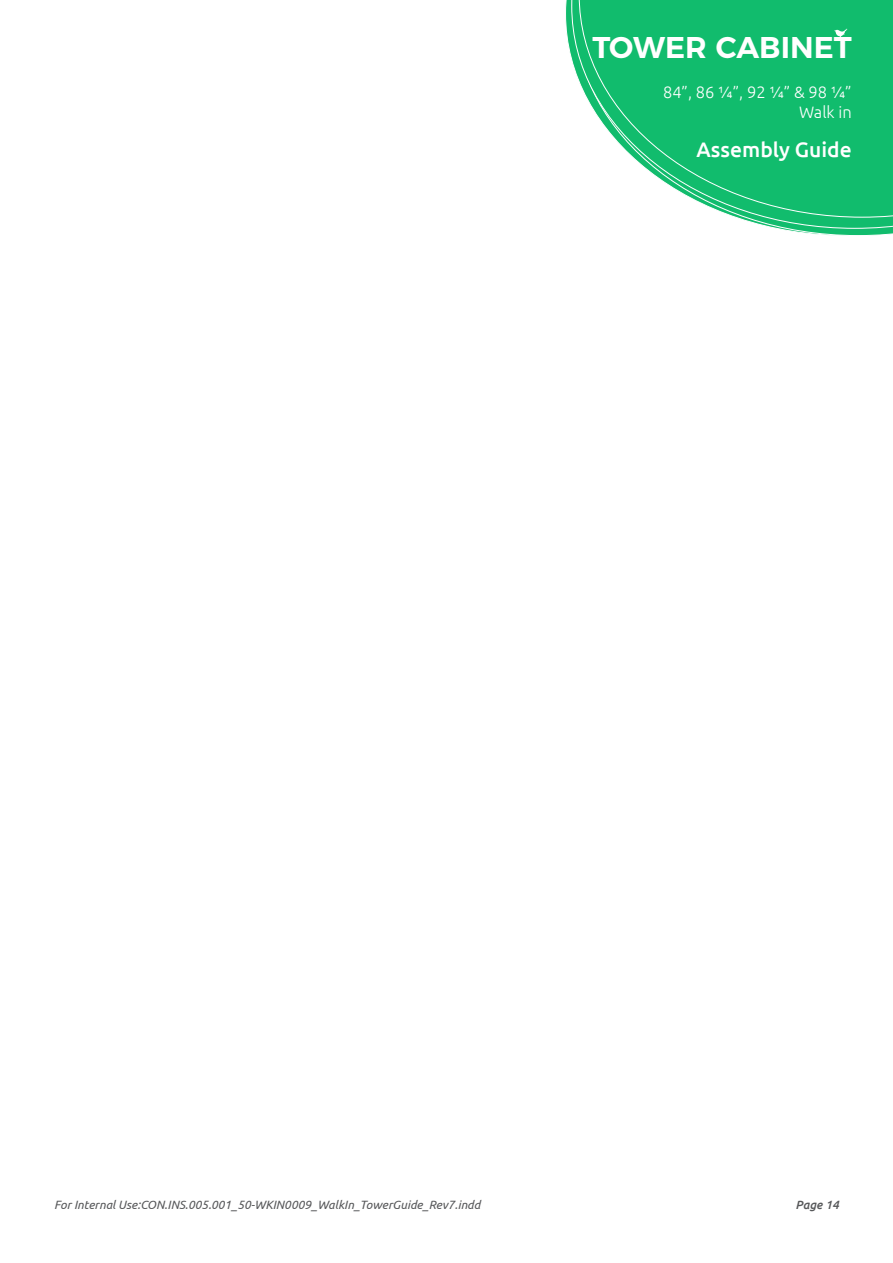
<style>
.page{position:relative;width:893px;height:1263px;background:#fff}
.page>*{position:absolute;margin:0;border:0;box-sizing:border-box;transform-origin:0 0}
.t1{font:600 30px "Montserrat";color:#fff}
.t2{font:500 21px "Ubuntu";color:#fff}
.t3{font:300 16.5px/19.8px "Ubuntu";color:#fff;text-align:right}
.t4{font:italic 12px "Ubuntu";color:#57585a}
.t5{font:italic 500 12px "Ubuntu";color:#57585a}
</style>
<div class="page">
<svg style="left:780px;top:229px;width:113px;height:7px"></svg>
<svg style="left:571px;top:0;width:322px;height:229px"></svg>
<svg style="left:579px;top:0;width:314px;height:217px;background:#2fc47f"></svg>
<svg style="left:834px;top:28px;width:14px;height:11px"></svg>
<h1 class="t1" style="left:592px;top:23px;width:261px">TOWER CABINET</h1>
<h3 class="t3" style="left:663px;top:82px;width:190px">84”, 86 1/4”, 92 1/4” &amp; 98 1/4”<br>Walk in</h3>
<h2 class="t2" style="left:696px;top:136px;width:157px">Assembly Guide</h2>
<p class="t4" style="left:54px;top:1197px;width:428px">For Internal Use:CON.INS.005.001_50-WKIN0009_WalkIn_TowerGuide_Rev7.indd</p>
<p class="t5" style="left:795px;top:1197px;width:45px">Page 14</p>
</div>
